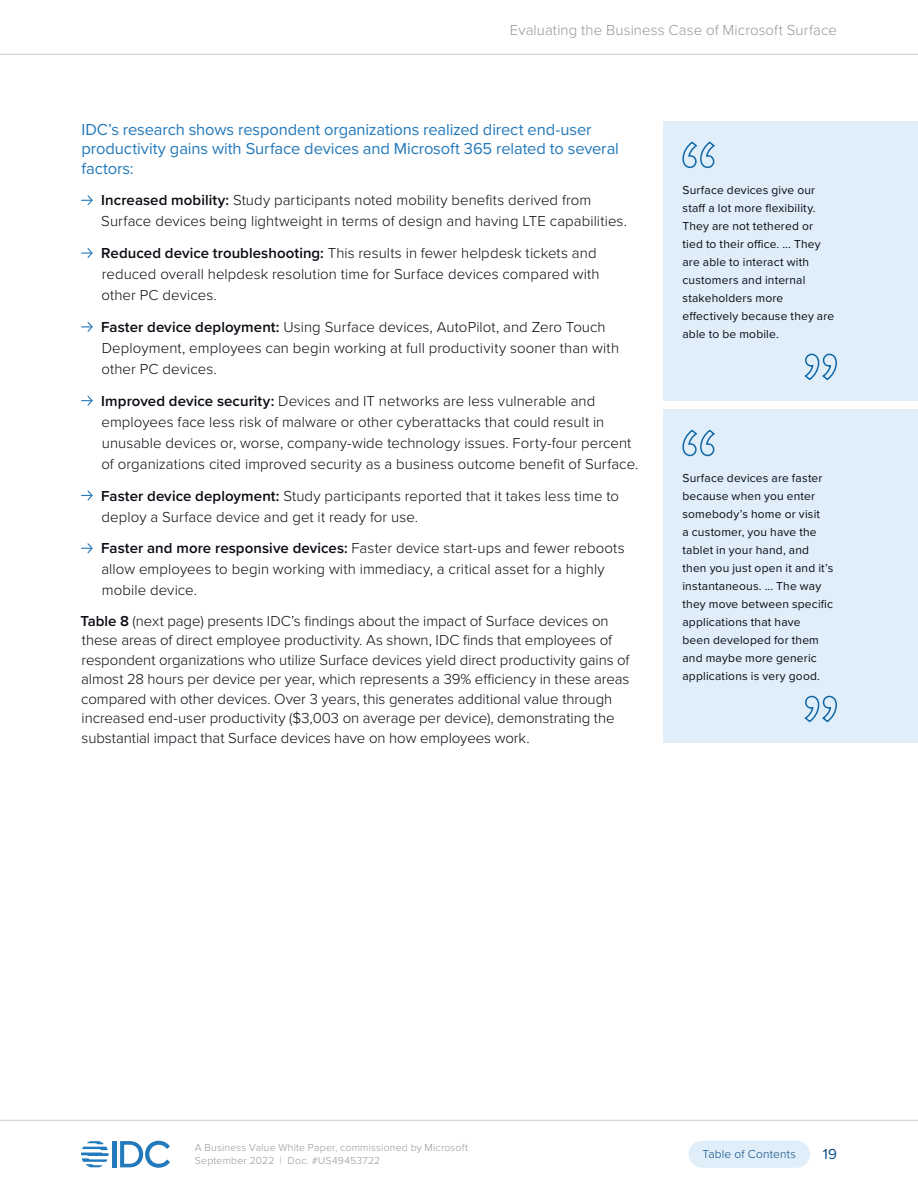
<style>
.page{position:relative;width:918px;height:1188px;background:#fff}
.page>*{position:absolute;margin:0;border:0;box-sizing:border-box;transform-origin:0 0}
.t1{font:16.5px/19.5px "Proxima Nova";letter-spacing:-.005em;color:#2379bb}
.t2{font:300 15px/21px "Proxima Nova";letter-spacing:.005em;color:#0a0b13}
.t3{font:300 15px "Proxima Nova";letter-spacing:.005em;color:#97979b}
.t4{font:15px "Proxima Nova";color:#0d4c85}
.t5{font:12px/18px "Proxima Nova";letter-spacing:.015em;color:#0a0b13}
.t6{font:300 12px "Proxima Nova";letter-spacing:.015em;color:#0d4c85}
.t7{font:300 10.5px/13.5px "Proxima Nova";letter-spacing:.02em;color:#97979b}
.s1{font-weight:600}
</style>
<div class="page">
<hr style="left:0;top:54px;width:918px;height:1px;background:#cccccb">
<hr style="left:0;top:1120px;width:918px;height:1px;background:#cccccb">
<hr style="left:113px;top:1141px;width:4px;height:26px;background:#2279bc">
<svg style="left:120px;top:1141px;width:50px;height:27px"></svg>
<svg style="left:81px;top:1141px;width:28px;height:26px"></svg>
<div style="left:688px;top:1141px;width:122px;height:27px;background:#dfeef9;border-radius:14px"></div>
<svg style="left:82px;top:195px;width:11px;height:11px"></svg>
<svg style="left:82px;top:248px;width:11px;height:10px"></svg>
<svg style="left:82px;top:322px;width:11px;height:10px"></svg>
<svg style="left:82px;top:395px;width:11px;height:11px"></svg>
<svg style="left:82px;top:490px;width:11px;height:11px"></svg>
<svg style="left:82px;top:543px;width:11px;height:11px"></svg>
<div style="left:663px;top:122px;width:255px;height:279px;background:#dfeef9"></div>
<div style="left:663px;top:410px;width:255px;height:333px;background:#dfeef9"></div>
<svg style="left:682px;top:141px;width:33px;height:28px"></svg>
<svg style="left:682px;top:429px;width:33px;height:28px"></svg>
<svg style="left:804px;top:353px;width:33px;height:28px"></svg>
<svg style="left:804px;top:695px;width:33px;height:28px"></svg>
<p class="t3" style="left:510px;top:18px;width:329px">Evaluating the Business Case of Microsoft Surface</p>
<p class="t1" style="left:81px;top:119px;width:539px">IDCʼs research shows respondent organizations realized direct end-user productivity gains with Surface devices and Microsoft 365 related to several factors:</p>
<p class="t2" style="left:101px;top:189px;width:527px"><span class="s1">Increased mobility:</span> Study participants noted mobility benefits derived from<br>Surface devices being lightweight in terms of design and having LTE capabilities .</p>
<p class="t2" style="left:101px;top:242px;width:500px"><span class="s1">Reduced device troubleshooting:</span> This results in fewer helpdesk tickets and reduced overall helpdesk resolution time for Surface devices compared with other PC devices .</p>
<p class="t2" style="left:101px;top:316px;width:519px"><span class="s1">Faster device deployment:</span> Using Surface devices, AutoPilot, and Zero Touch<br>Deployment, employees can begin working at full productivity sooner than with other PC devices .</p>
<p class="t2" style="left:101px;top:389px;width:539px"><span class="s1">Improved device security:</span> Devices and IT networks are less vulnerable and employees face less risk of malware or other cyberattacks that could result in unusable devices or, worse, company-wide technology issues . Forty-four percent of organizations cited improved security as a business outcome benefit of Surface .</p>
<p class="t2" style="left:101px;top:484px;width:519px"><span class="s1">Faster device deployment:</span> Study participants reported that it takes less time to deploy a Surface device and get it ready for use .</p>
<p class="t2" style="left:101px;top:537px;width:525px"><span class="s1">Faster and more responsive devices:</span> Faster device start-ups and fewer reboots allow employees to begin working with immediacy, a critical asset for a highly mobile device .</p>
<p class="t2" style="left:80px;top:610px;width:551px;line-height:19.5px"><span class="s1">Table 8</span> (next page) presents IDCʼs findings about the impact of Surface devices on these areas of direct employee productivity . As shown, IDC finds that employees of respondent organizations who utilize Surface devices yield direct productivity gains of almost 28 hours per device per year, which represents a 39% efficiency in these areas compared with other devices . Over 3 years, this generates additional value through increased end-user productivity ($3,003 on average per device), demonstrating the substantial impact that Surface devices have on how employees work .</p>
<p class="t5" style="left:682px;top:180px;width:153px">Surface devices give our staff a lot more flexibility.<br>They are not tethered or tied to their office. ... They are able to interact with customers and internal stakeholders more effectively because they are able to be mobile.</p>
<p class="t5" style="left:682px;top:468px;width:153px">Surface devices are faster because when you enter somebodyʼs home or visit<br>a customer, you have the tablet in your hand, and then you just open it and itʼs instantaneous. ... The way they move between specific applications that have<br>been developed for them and maybe more generic applications is very good.</p>
<p class="t7" style="left:195px;top:1140px;width:275px">A Business Value White Paper, commissioned by Microsoft<br>September 2022 | Doc. #US49453722</p>
<p class="t6" style="left:702px;top:1145px;width:95px">Table of Contents</p>
<p class="t4" style="left:823px;top:1142px;width:16px">19</p>
</div>
